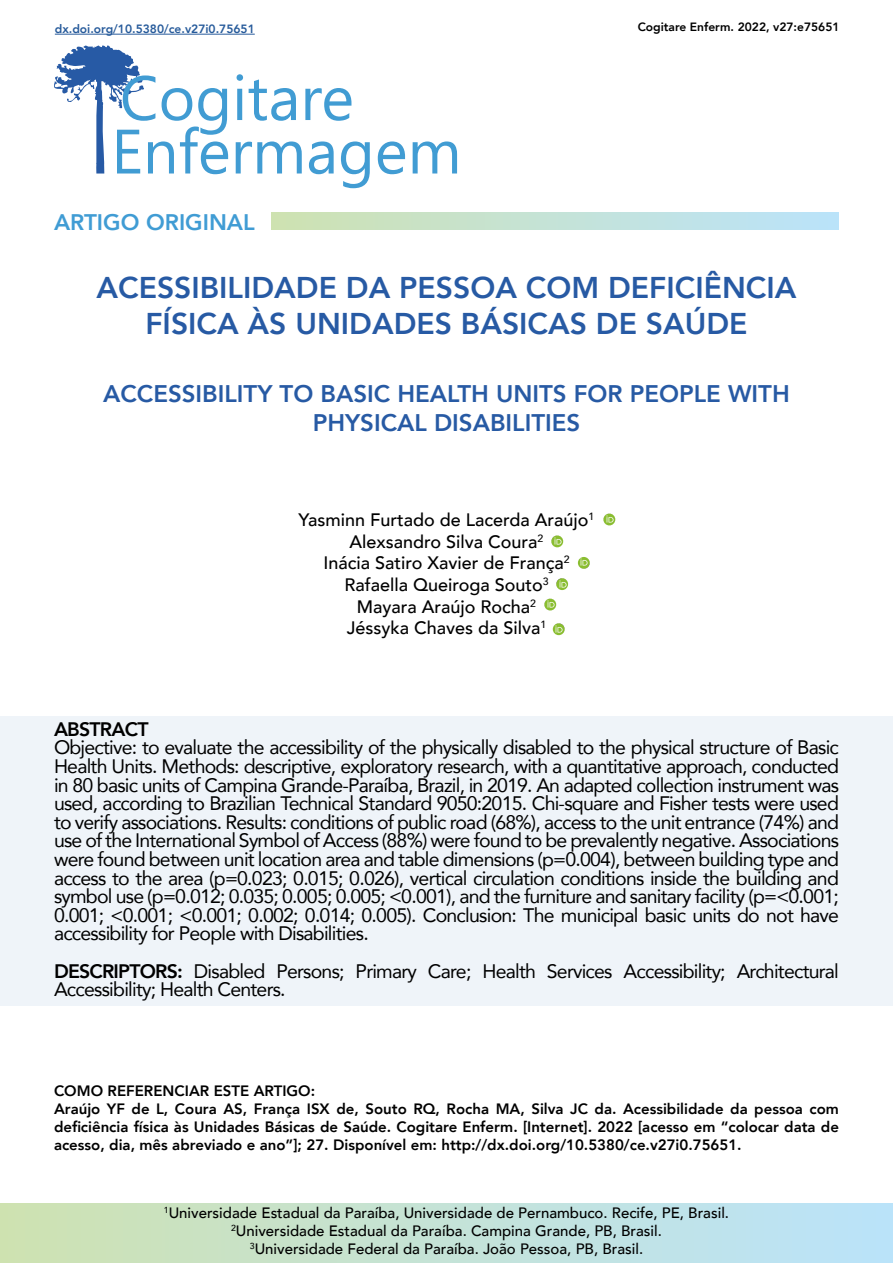
<style>
.page{position:relative;width:893px;height:1263px;background:#fff}
.page>*{position:absolute;margin:0;border:0;box-sizing:border-box;transform-origin:0 0}
.t1{font:800 30px/36px "Avenir";color:#275aa4;text-align:center}
.t2{font:800 24px/28.8px "Avenir";color:#275aa4;text-align:center}
.t3{font:800 22.5px "Avenir";color:#409cd4}
.t4{font:19.5px/18.6px "Avenir";letter-spacing:-.04em;color:#000;text-align:justify}
.t5{font:800 19.5px "Avenir";letter-spacing:-.04em;color:#000}
.t6{font:500 18px/21.6px "Avenir";color:#000;text-align:center}
.t7{font:800 15px/18px "Avenir";color:#000}
.t8{font:500 15px/18px "Avenir";color:#000;text-align:center}
.t9{font:800 12px "Avenir";color:#275b9b}
.t10{font:800 12px "Avenir";color:#000}
.s1{font-weight:800}
</style>
<div class="page">
<svg style="left:236px;top:141px;width:66px;height:32px"></svg>
<svg style="left:309px;top:141px;width:25px;height:33px"></svg>
<svg style="left:341px;top:141px;width:29px;height:47px"></svg>
<svg style="left:378px;top:141px;width:27px;height:33px"></svg>
<svg style="left:413px;top:141px;width:44px;height:32px"></svg>
<svg style="left:54px;top:45px;width:174px;height:129px"></svg>
<svg style="left:237px;top:74px;width:6px;height:46px"></svg>
<svg style="left:249px;top:79px;width:47px;height:42px"></svg>
<svg style="left:305px;top:88px;width:46px;height:33px"></svg>
<hr style="left:55px;top:34px;width:200px;height:1px;background:#275b9b">
<svg style="left:578px;top:557px;width:12px;height:12px"></svg>
<svg style="left:556px;top:578px;width:12px;height:12px"></svg>
<svg style="left:603px;top:513px;width:12px;height:12px"></svg>
<svg style="left:544px;top:599px;width:12px;height:11px"></svg>
<svg style="left:553px;top:623px;width:12px;height:12px"></svg>
<svg style="left:551px;top:535px;width:12px;height:12px"></svg>
<div style="left:271px;top:213px;width:568px;height:16px;background:linear-gradient(to right,#cee2b2,#bae3fb)"></div>
<div style="left:0;top:1203px;width:893px;height:60px;background:linear-gradient(to right,#cee2b1,#bae3fb)"></div>
<div style="left:0;top:716px;width:893px;height:290px;background:#eff4f9"></div>
<p class="t9" style="left:55px;top:20px;width:201px">dx.doi.org/10.5380/ce.v27i0.75651</p>
<p class="t3" style="left:54px;top:204px;width:202px">ARTIGO ORIGINAL</p>
<p class="t10" style="left:638px;top:17px;width:203px">Cogitare Enferm. 2022, v27:e75651</p>
<h1 class="t1" style="left:97px;top:269px;width:701px">ACESSIBILIDADE DA PESSOA COM DEFICIÊNCIA<br>FÍSICA ÀS UNIDADES BÁSICAS DE SAÚDE</h1>
<p class="t2" style="left:103px;top:380px;width:688px">ACCESSIBILITY TO BASIC HEALTH UNITS FOR PEOPLE WITH<br>PHYSICAL DISABILITIES</p>
<p class="t6" style="left:299px;top:508px;width:297px">Yasminn Furtado de Lacerda Araújo<sup>1<br></sup>Alexsandro Silva Coura<sup>2<br></sup>Inácia Satiro Xavier de França<sup>2<br></sup>Rafaella Queiroga Souto<sup>3<br></sup>Mayara Araújo Rocha<sup>2<br></sup>Jéssyka Chaves da Silva<sup>1</sup></p>
<p class="t5" style="left:54px;top:714px;width:96px">ABSTRACT</p>
<p class="t4" style="left:54px;top:738px;width:787px">Objective: to evaluate the accessibility of the physically disabled to the physical structure of Basic Health Units. Methods: descriptive, exploratory research, with a quantitative approach, conducted in 80 basic units of Campina Grande-Paraíba, Brazil, in 2019. An adapted collection instrument was used, according to Brazilian Technical Standard 9050:2015. Chi-square and Fisher tests were used to verify associations. Results: conditions of public road (68%), access to the unit entrance (74%) and use of the International Symbol of Access (88%) were found to be prevalently negative. Associations were found between unit location area and table dimensions (p=0.004), between building type and access to the area (p=0.023; 0.015; 0.026), vertical circulation conditions inside the building and symbol use (p=0.012; 0.035; 0.005; 0.005; &lt;0.001), and the furniture and sanitary facility (p=&lt;0.001; 0.001; &lt;0.001; &lt;0.001; 0.002; 0.014; 0.005). Conclusion: The municipal basic units do not have accessibility for People with Disabilities.</p>
<p class="t4" style="left:54px;top:961px;width:786px"><span class="s1">DESCRIPTORS:</span> Disabled Persons; Primary Care; Health Services Accessibility; Architectural<br>Accessibility; Health Centers.</p>
<p class="t7" style="left:54px;top:1082px;width:786px">COMO REFERENCIAR ESTE ARTIGO:<br>Araújo YF de L, Coura AS, França ISX de, Souto RQ, Rocha MA, Silva JC da. Acessibilidade da pessoa com deficiência física às Unidades Básicas de Saúde. Cogitare Enferm. [Internet]. 2022 [acesso em “colocar data de acesso, dia, mês abreviado e ano”]; 27. Disponível em: http://dx.doi.org/10.5380/ce.v27i0.75651.</p>
<p class="t8" style="left:164px;top:1203px;width:567px"><sup>1</sup>Universidade Estadual da Paraíba, Universidade de Pernambuco. Recife, PE, Brasil.<br><sup>2</sup>Universidade Estadual da Paraíba. Campina Grande, PB, Brasil.<br><sup>3</sup>Universidade Federal da Paraíba. João Pessoa, PB, Brasil.</p>
</div>
